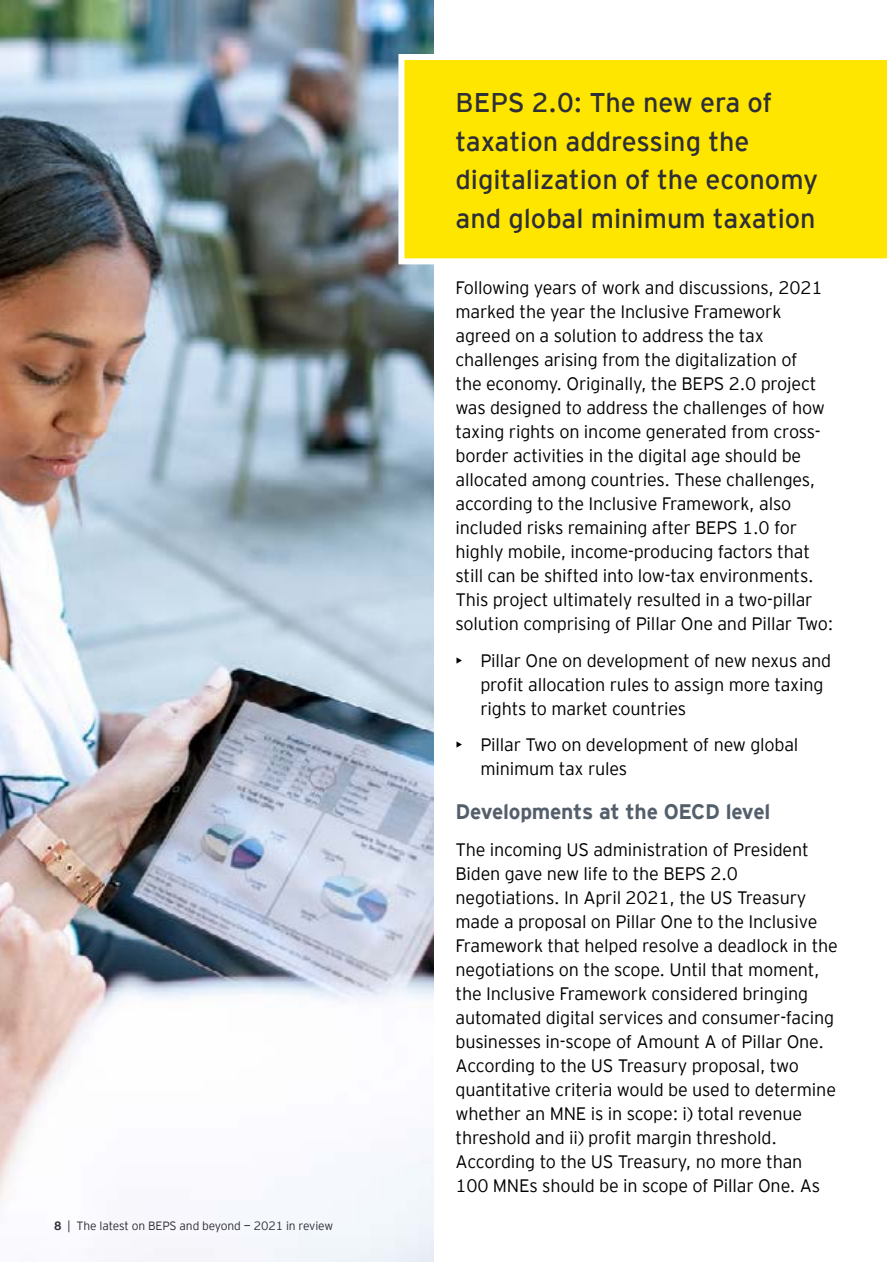
<style>
.page{position:relative;width:893px;height:1263px;background:#fff}
.page>*{position:absolute;margin:0;border:0;box-sizing:border-box;transform-origin:0 0}
.t1{font:27px/38.4px "EY Interstate";color:#2e2e38}
.t2{font:700 21px "EY Interstate";letter-spacing:-.01em;color:#545f6b}
.t3{font:300 18px/24px "EY Interstate";letter-spacing:-.01em;color:#000}
.t4{font:300 12px "EY Interstate";letter-spacing:-.01em;color:#2e2e38}
.s1{font-weight:700}
</style>
<div class="page">
<img style="left:0;top:0;width:434px;height:1261px">
<div style="left:401px;top:57px;width:489px;height:204px;background:#ffe600"></div>
<div style="left:398px;top:54px;width:495px;height:210px;border:6px solid #fff"></div>
<p class="t4" style="left:54px;top:1218px;width:281px"><span class="s1">8</span> | The latest on BEPS and beyond — 2021 in review</p>
<h1 class="t1" style="left:455px;top:82px;width:364px">BEPS 2.0: The new era of taxation addressing the digitalization of the economy and global minimum taxation</h1>
<p class="t3" style="left:455px;top:274px;width:379px">Following years of work and discussions, 2021 marked the year the Inclusive Framework agreed on a solution to address the tax challenges arising from the digitalization of<br>the economy. Originally, the BEPS 2.0 project was designed to address the challenges of how taxing rights on income generated from cross&shy;border activities in the digital age should be allocated among countries. These challenges, according to the Inclusive Framework, also included risks remaining after BEPS 1.0 for highly mobile, income-producing factors that still can be shifted into low-tax environments.<br>This project ultimately resulted in a two-pillar solution comprising of Pillar One and Pillar Two:</p>
<p class="t3" style="left:480px;top:647px;width:352px;text-indent:-25px">• Pillar One on development of new nexus and profit allocation rules to assign more taxing rights to market countries</p>
<p class="t3" style="left:480px;top:732px;width:320px;text-indent:-25px">• Pillar Two on development of new global minimum tax rules</p>
<p class="t2" style="left:455px;top:797px;width:316px">Developments at the OECD level</p>
<p class="t3" style="left:455px;top:837px;width:384px">The incoming US administration of President Biden gave new life to the BEPS 2.0 negotiations. In April 2021, the US Treasury made a proposal on Pillar One to the Inclusive Framework that helped resolve a deadlock in the negotiations on the scope. Until that moment, the Inclusive Framework considered bringing automated digital services and consumer-facing businesses in-scope of Amount A of Pillar One.<br>According to the US Treasury proposal, two quantitative criteria would be used to determine whether an MNE is in scope: i) total revenue threshold and ii) profit margin threshold.<br>According to the US Treasury, no more than 100 MNEs should be in scope of Pillar One. As</p>
</div>
